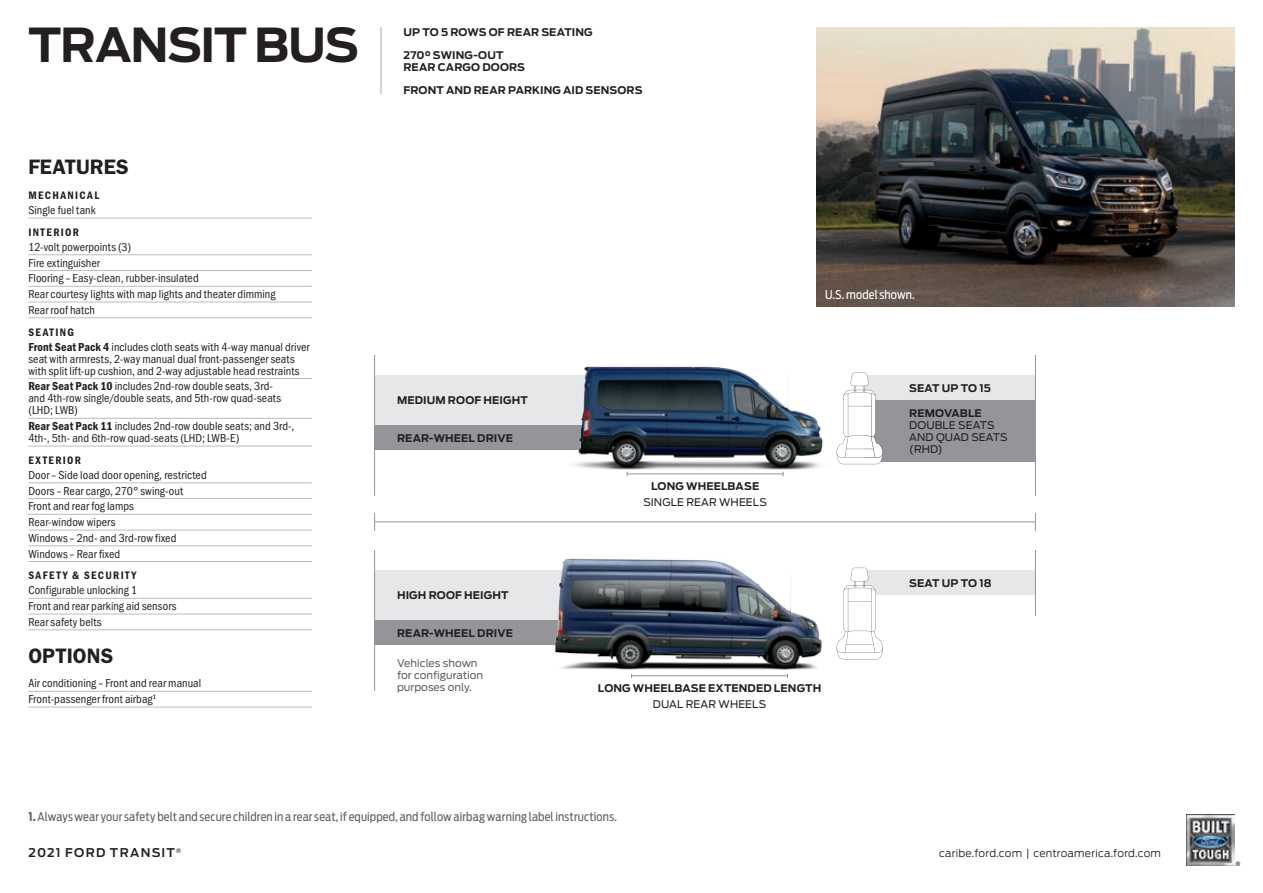
<style>
.page{position:relative;width:1263px;height:893px;background:#fff}
.page>*{position:absolute;margin:0;border:0;box-sizing:border-box;transform-origin:0 0}
.t1{font:700 46.5px "Ford Antenna";letter-spacing:-.03em;color:#231f20}
.t2{font:600 21px "ITC Franklin Gothic Std";color:#231f20}
.t3{font:condensed 12px/15.8px "ITC Franklin Gothic Std";letter-spacing:.005em;color:#231f20}
.t4{font:12px "Ford Antenna Cond";letter-spacing:.01em;color:#636366}
.t5{font:600 12px "Ford Antenna";letter-spacing:.1em;color:#231f20}
.t6{font:12px "Ford Antenna Cond";letter-spacing:.015em;color:#fff}
.t7{font:11.25px "ITC Franklin Gothic Std Dm Cd";letter-spacing:.12em;color:#231f20}
.t8{font:condensed 10.95px "ITC Franklin Gothic Std";color:#231f20}
.t9{font:700 10.5px/12px "Ford Antenna";letter-spacing:.01em;color:#231f20}
.t10{font:10.5px/12px "Ford Antenna";letter-spacing:.01em;color:#231f20}
.t11{font:10.5px/12px "Ford Antenna";color:#636366}
.t12{font:300 10.5px "Ford Antenna";letter-spacing:.015em;color:#231f20}
.s1{font-family:"ITC Franklin Gothic Std Dm Cd";font-stretch:normal}
.s2{font-weight:700}
</style>
<div class="page">
<img style="left:816px;top:27px;width:418px;height:279px">
<img style="left:1186px;top:815px;width:48px;height:51px">
<div style="left:864px;top:570px;width:171px;height:25px;background:#e6e7e9"></div>
<svg style="left:1035px;top:550px;width:1px;height:66px"></svg>
<div style="left:864px;top:375px;width:171px;height:25px;background:#e6e7e9"></div>
<div style="left:864px;top:400px;width:171px;height:62px;background:#939598"></div>
<svg style="left:1035px;top:355px;width:1px;height:45px"></svg>
<hr style="left:1035px;top:400px;width:1px;height:62px;background:#939598">
<hr style="left:1035px;top:462px;width:1px;height:34px;background:#939598">
<div style="left:375px;top:570px;width:216px;height:50px;background:#e6e7e9"></div>
<div style="left:375px;top:620px;width:216px;height:25px;background:#939598"></div>
<svg style="left:374px;top:550px;width:1px;height:20px"></svg>
<hr style="left:374px;top:570px;width:1px;height:50px;background:#939598">
<svg style="left:374px;top:620px;width:1px;height:25px"></svg>
<hr style="left:374px;top:645px;width:1px;height:46px;background:#939598">
<div style="left:375px;top:375px;width:216px;height:50px;background:#e6e7e9"></div>
<div style="left:375px;top:425px;width:216px;height:25px;background:#939598"></div>
<svg style="left:374px;top:355px;width:1px;height:20px"></svg>
<hr style="left:374px;top:375px;width:1px;height:50px;background:#939598">
<svg style="left:374px;top:425px;width:1px;height:25px"></svg>
<hr style="left:374px;top:450px;width:1px;height:46px;background:#939598">
<svg style="left:836px;top:373px;width:47px;height:91px"></svg>
<svg style="left:836px;top:568px;width:47px;height:91px"></svg>
<img style="left:574px;top:366px;width:249px;height:111px">
<img style="left:554px;top:558px;width:268px;height:121px">
<hr style="left:28px;top:218px;width:284px;height:1px;background:#bcbdc0">
<hr style="left:28px;top:254px;width:284px;height:1px;background:#bcbdc0">
<hr style="left:28px;top:270px;width:284px;height:1px;background:#bcbdc0">
<hr style="left:28px;top:286px;width:284px;height:1px;background:#bcbdc0">
<hr style="left:28px;top:302px;width:284px;height:1px;background:#bcbdc0">
<hr style="left:28px;top:317px;width:284px;height:1px;background:#bcbdc0">
<hr style="left:28px;top:378px;width:284px;height:1px;background:#bcbdc0">
<hr style="left:28px;top:418px;width:284px;height:1px;background:#bcbdc0">
<hr style="left:28px;top:446px;width:284px;height:1px;background:#bcbdc0">
<hr style="left:28px;top:482px;width:284px;height:1px;background:#bcbdc0">
<hr style="left:28px;top:498px;width:284px;height:1px;background:#bcbdc0">
<hr style="left:28px;top:514px;width:284px;height:1px;background:#bcbdc0">
<hr style="left:28px;top:530px;width:284px;height:1px;background:#bcbdc0">
<hr style="left:28px;top:545px;width:284px;height:1px;background:#bcbdc0">
<hr style="left:28px;top:561px;width:284px;height:1px;background:#bcbdc0">
<hr style="left:28px;top:598px;width:284px;height:1px;background:#bcbdc0">
<hr style="left:28px;top:614px;width:284px;height:1px;background:#bcbdc0">
<hr style="left:28px;top:629px;width:284px;height:1px;background:#bcbdc0">
<hr style="left:28px;top:691px;width:284px;height:1px;background:#bcbdc0">
<hr style="left:28px;top:707px;width:284px;height:1px;background:#bcbdc0">
<hr style="left:381px;top:27px;width:1px;height:67px;background:#a8a9ad">
<hr style="left:627px;top:474px;width:156px;height:1px;background:#939598">
<svg style="left:374px;top:513px;width:1px;height:18px"></svg>
<hr style="left:374px;top:522px;width:662px;height:1px;background:#939598">
<svg style="left:1035px;top:513px;width:1px;height:18px"></svg>
<h1 class="t1" style="left:28px;top:3px;width:332px">TRANSIT BUS</h1>
<p class="t9" style="left:403px;top:25px;width:191px">UP TO 5 ROWS OF REAR SEATING</p>
<p class="t9" style="left:403px;top:48px;width:123px">270° SWING-OUT<br>REAR CARGO DOORS</p>
<p class="t9" style="left:403px;top:83px;width:241px">FRONT AND REAR PARKING AID SENSORS</p>
<h2 class="t2" style="left:28px;top:155px;width:102px">FEATURES</h2>
<p class="t7" style="left:28px;top:189px;width:72px">MECHANICAL</p>
<p class="t3" style="left:28px;top:202px;width:69px">Single fuel tank</p>
<p class="t7" style="left:28px;top:226px;width:52px">INTERIOR</p>
<p class="t3" style="left:28px;top:239px;width:249px">12-volt powerpoints (3)<br>Fire extinguisher<br>Flooring – Easy-clean, rubber-insulated<br>Rear courtesy lights with map lights and theater dimming<br>Rear roof hatch</p>
<p class="t7" style="left:28px;top:325px;width:47px">SEATING</p>
<p class="t3" style="left:28px;top:341px;width:283px;line-height:12px"><span class="s1">Front Seat Pack 4</span> includes cloth seats with 4-way manual driver seat with armrests, 2-way manual dual front-passenger seats with split lift-up cushion, and 2-way adjustable head restraints</p>
<p class="t3" style="left:28px;top:380px;width:254px;line-height:12px"><span class="s1">Rear Seat Pack 10</span> includes 2nd-row double seats, 3rd&shy;and 4th-row single/double seats, and 5th-row quad-seats (LHD; LWB)</p>
<p class="t3" style="left:28px;top:420px;width:267px;line-height:12px"><span class="s1">Rear Seat Pack 11</span> includes 2nd-row double seats; and 3rd-,<br>4th-, 5th- and 6th-row quad-seats (LHD; LWB-E)</p>
<p class="t7" style="left:28px;top:454px;width:54px">EXTERIOR</p>
<p class="t3" style="left:28px;top:467px;width:180px">Door – Side load door opening, restricted<br>Doors – Rear cargo, 270° swing-out<br>Front and rear fog lamps<br>Rear-window wipers<br>Windows – 2nd- and 3rd-row fixed<br>Windows – Rear fixed</p>
<p class="t7" style="left:28px;top:569px;width:110px">SAFETY &amp; SECURITY</p>
<p class="t3" style="left:28px;top:583px;width:150px">Configurable unlocking 1<br>Front and rear parking aid sensors<br>Rear safety belts</p>
<h2 class="t2" style="left:28px;top:643px;width:87px">OPTIONS</h2>
<p class="t3" style="left:28px;top:676px;width:174px">Air conditioning – Front and rear manual<br>Front-passenger front airbag<sup>1</sup></p>
<p class="t9" style="left:397px;top:393px;width:132px">MEDIUM ROOF HEIGHT</p>
<p class="t9" style="left:397px;top:431px;width:117px">REAR-WHEEL DRIVE</p>
<p class="t9" style="left:397px;top:589px;width:113px">HIGH ROOF HEIGHT</p>
<p class="t9" style="left:397px;top:626px;width:117px">REAR-WHEEL DRIVE</p>
<p class="t11" style="left:397px;top:656px;width:88px">Vehicles shown for configuration purposes only.</p>
<p class="t6" style="left:825px;top:285px;width:91px">U.S. model shown.</p>
<p class="t9" style="left:651px;top:479px;width:110px">LONG WHEELBASE</p>
<p class="t10" style="left:643px;top:495px;width:125px">SINGLE REAR WHEELS</p>
<p class="t9" style="left:598px;top:681px;width:225px">LONG WHEELBASE EXTENDED LENGTH</p>
<p class="t10" style="left:653px;top:697px;width:115px">DUAL REAR WHEELS</p>
<p class="t9" style="left:909px;top:381px;width:83px">SEAT UP TO 15</p>
<p class="t9" style="left:909px;top:406px;width:74px">REMOVABLE</p>
<p class="t10" style="left:909px;top:418px;width:100px">DOUBLE SEATS<br>AND QUAD SEATS (RHD)</p>
<p class="t9" style="left:909px;top:576px;width:84px">SEAT UP TO 18</p>
<p class="t4" style="left:28px;top:807px;width:590px"><span class="s2">1.</span> Always wear your safety belt and secure children in a rear seat, if equipped, and follow airbag warning label instructions.</p>
<p class="t5" style="left:28px;top:842px;width:154px">2021 FORD TRANSIT<sup>®</sup></p>
<p class="t12" style="left:939px;top:844px;width:223px">caribe.ford.com | centroamerica.ford.com</p>
<p class="t8" style="left:1235px;top:859px;width:7px">®</p>
</div>
